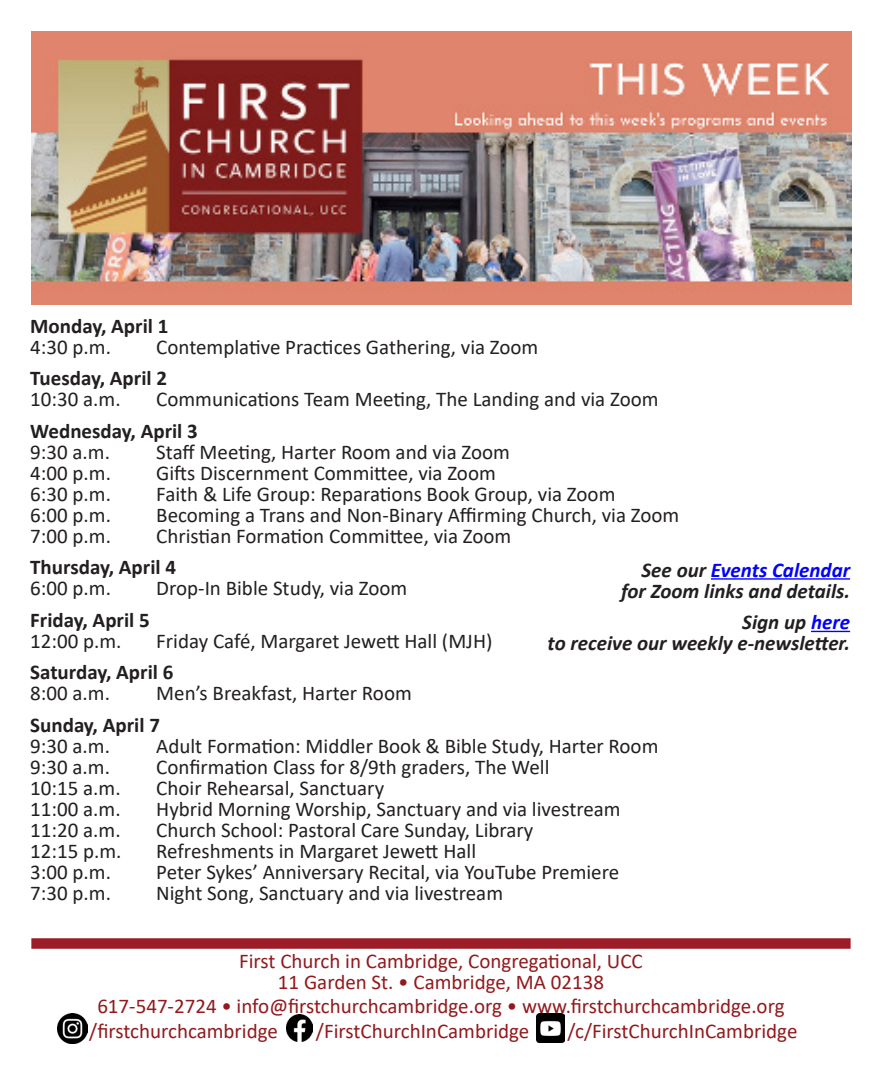
<style>
.page{position:relative;width:882px;height:1071px;background:#fff}
.page>*{position:absolute;margin:0;border:0;box-sizing:border-box;transform-origin:0 0}
.Paragraph_Style_1{font:21px "Calibri";color:#231f20}
.Paragraph_Style_1-2{font:21px "Calibri";color:#92191c}
.Paragraph_Style_1-3{font:700 21px "Calibri";color:#231f20}
.Paragraph_Style_1-4{font:italic 700 21px "Calibri";color:#231f20}
.Paragraph_Style_1-5{font:italic 700 21px "Calibri";color:#00f}
.s1{color:#231f20}
.s2{color:#00f}
</style>
<div class="page">
<img style="left:32px;top:31px;width:820px;height:274px">
<hr style="left:711px;top:578px;width:139px;height:2px;background:#00f">
<hr style="left:811px;top:631px;width:39px;height:1px;background:#00f">
<div style="left:31px;top:938px;width:820px;height:11px;background:#9c1c28"></div>
<img style="left:58px;top:1014px;width:30px;height:29px">
<img style="left:286px;top:1015px;width:27px;height:26px">
<img style="left:536px;top:1014px;width:29px;height:28px">
<p class="Paragraph_Style_1-3" style="left:30px;top:311px;width:140px">Monday, April 1</p>
<p class="Paragraph_Style_1" style="left:30px;top:332px;width:82px">4:30 p.m.</p>
<p class="Paragraph_Style_1" style="left:156px;top:332px;width:384px">Contemplative Practices Gathering, via Zoom</p>
<p class="Paragraph_Style_1-3" style="left:30px;top:364px;width:138px">Tuesday, April 2</p>
<p class="Paragraph_Style_1" style="left:30px;top:385px;width:92px">10:30 a.m.</p>
<p class="Paragraph_Style_1" style="left:156px;top:385px;width:504px">Communications Team Meeting, The Landing and via Zoom</p>
<p class="Paragraph_Style_1-3" style="left:30px;top:416px;width:169px">Wednesday, April 3</p>
<p class="Paragraph_Style_1" style="left:30px;top:437px;width:81px">9:30 a.m.</p>
<p class="Paragraph_Style_1" style="left:156px;top:437px;width:355px">Staff Meeting, Harter Room and via Zoom</p>
<p class="Paragraph_Style_1" style="left:30px;top:458px;width:82px">4:00 p.m.</p>
<p class="Paragraph_Style_1" style="left:156px;top:458px;width:341px">Gifts Discernment Committee, via Zoom</p>
<p class="Paragraph_Style_1" style="left:30px;top:479px;width:82px">6:30 p.m.</p>
<p class="Paragraph_Style_1" style="left:156px;top:479px;width:461px">Faith &amp; Life Group: Reparations Book Group, via Zoom</p>
<p class="Paragraph_Style_1" style="left:30px;top:500px;width:82px">6:00 p.m.</p>
<p class="Paragraph_Style_1" style="left:156px;top:500px;width:525px">Becoming a Trans and Non-Binary Affirming Church, via Zoom</p>
<p class="Paragraph_Style_1" style="left:30px;top:521px;width:82px">7:00 p.m.</p>
<p class="Paragraph_Style_1" style="left:156px;top:521px;width:357px">Christian Formation Committee, via Zoom</p>
<p class="Paragraph_Style_1-3" style="left:30px;top:553px;width:147px">Thursday, April 4</p>
<p class="Paragraph_Style_1" style="left:30px;top:574px;width:82px">6:00 p.m.</p>
<p class="Paragraph_Style_1" style="left:156px;top:574px;width:253px">Drop-In Bible Study, via Zoom</p>
<p class="Paragraph_Style_1-3" style="left:30px;top:605px;width:121px">Friday, April 5</p>
<p class="Paragraph_Style_1" style="left:30px;top:626px;width:93px">12:00 p.m.</p>
<p class="Paragraph_Style_1" style="left:156px;top:626px;width:338px">Friday Café, Margaret Jewett Hall (MJH)</p>
<p class="Paragraph_Style_1-3" style="left:30px;top:658px;width:145px">Saturday, April 6</p>
<p class="Paragraph_Style_1" style="left:30px;top:679px;width:81px">8:00 a.m.</p>
<p class="Paragraph_Style_1" style="left:156px;top:679px;width:257px">Men’s Breakfast, Harter Room</p>
<p class="Paragraph_Style_1-3" style="left:30px;top:710px;width:131px">Sunday, April 7</p>
<p class="Paragraph_Style_1" style="left:30px;top:731px;width:81px">9:30 a.m.</p>
<p class="Paragraph_Style_1" style="left:156px;top:731px;width:504px">Adult Formation: Middler Book &amp; Bible Study, Harter Room</p>
<p class="Paragraph_Style_1" style="left:30px;top:752px;width:81px">9:30 a.m.</p>
<p class="Paragraph_Style_1" style="left:156px;top:752px;width:395px">Confirmation Class for 8/9th graders, The Well</p>
<p class="Paragraph_Style_1" style="left:30px;top:773px;width:92px">10:15 a.m.</p>
<p class="Paragraph_Style_1" style="left:156px;top:773px;width:229px">Choir Rehearsal, Sanctuary</p>
<p class="Paragraph_Style_1" style="left:30px;top:794px;width:92px">11:00 a.m.</p>
<p class="Paragraph_Style_1" style="left:156px;top:794px;width:466px">Hybrid Morning Worship, Sanctuary and via livestream</p>
<p class="Paragraph_Style_1" style="left:30px;top:815px;width:92px">11:20 a.m.</p>
<p class="Paragraph_Style_1" style="left:156px;top:815px;width:379px">Church School: Pastoral Care Sunday, Library</p>
<p class="Paragraph_Style_1" style="left:30px;top:836px;width:93px">12:15 p.m.</p>
<p class="Paragraph_Style_1" style="left:156px;top:836px;width:321px">Refreshments in Margaret Jewett Hall</p>
<p class="Paragraph_Style_1" style="left:30px;top:857px;width:82px">3:00 p.m.</p>
<p class="Paragraph_Style_1" style="left:156px;top:857px;width:464px">Peter Sykes’ Anniversary Recital, via YouTube Premiere</p>
<p class="Paragraph_Style_1" style="left:30px;top:878px;width:82px">7:30 p.m.</p>
<p class="Paragraph_Style_1" style="left:156px;top:878px;width:348px">Night Song, Sanctuary and via livestream</p>
<p class="Paragraph_Style_1-5" style="left:642px;top:555px;width:210px"><span class="s1">See our</span> Events Calendar</p>
<p class="Paragraph_Style_1-4" style="left:621px;top:576px;width:231px">for Zoom links and details.</p>
<p class="Paragraph_Style_1-4" style="left:742px;top:607px;width:109px">Sign up <span class="s2">here</span></p>
<p class="Paragraph_Style_1-4" style="left:548px;top:628px;width:304px">to receive our weekly e-newsletter.</p>
<p class="Paragraph_Style_1-2" style="left:239px;top:946px;width:405px">First Church in Cambridge, Congregational, UCC</p>
<p class="Paragraph_Style_1-2" style="left:278px;top:967px;width:328px">11 Garden St. • Cambridge, MA 02138</p>
<p class="Paragraph_Style_1-2" style="left:97px;top:992px;width:689px">617-547-2724 • info@firstchurchcambridge.org • www.firstchurchcambridge.org</p>
<p class="Paragraph_Style_1-2" style="left:89px;top:1016px;width:190px">/firstchurchcambridge</p>
<p class="Paragraph_Style_1-2" style="left:316px;top:1016px;width:215px">/FirstChurchInCambridge</p>
<p class="Paragraph_Style_1-2" style="left:567px;top:1016px;width:232px">/c/FirstChurchInCambridge</p>
</div>
